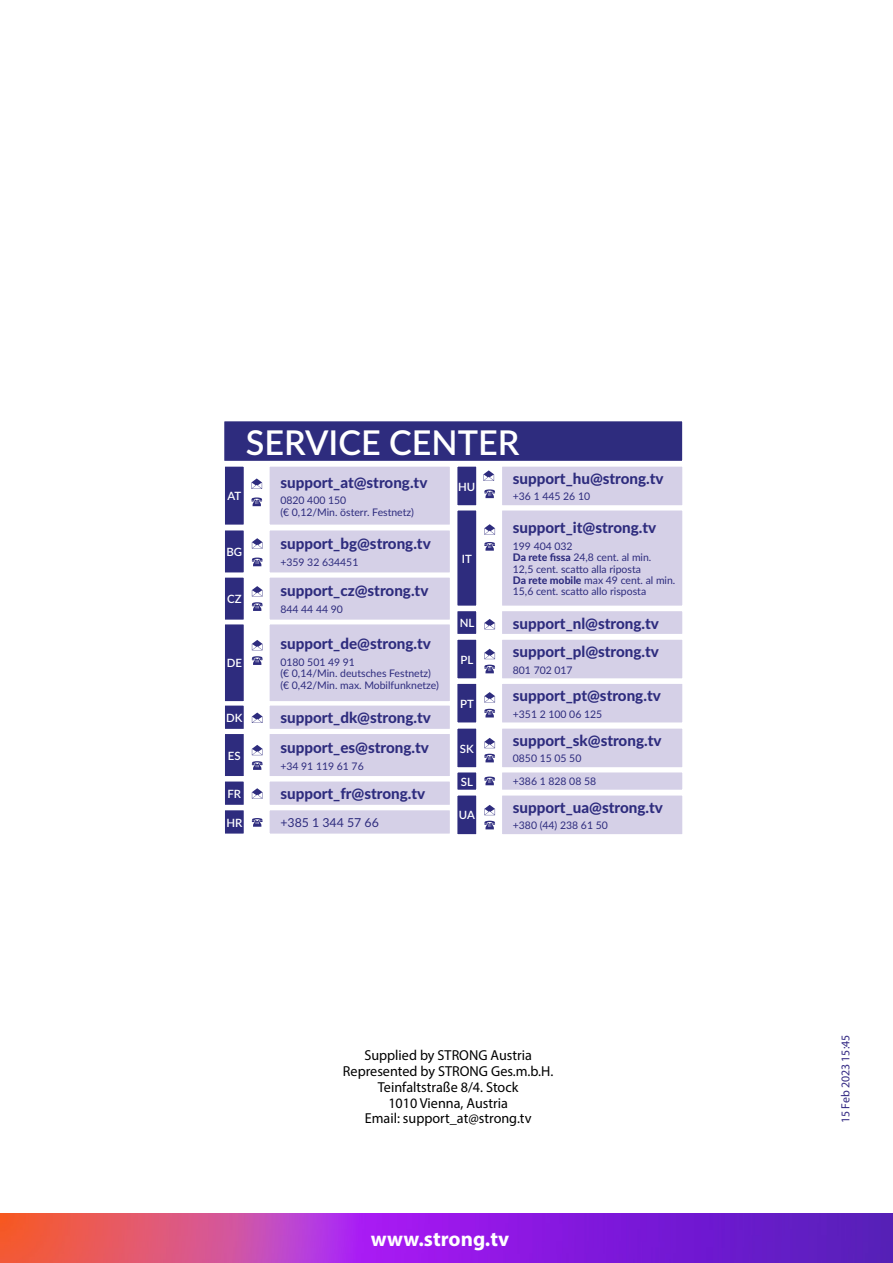
<style>
.page{position:relative;width:893px;height:1263px;background:#fff}
.page>*{position:absolute;margin:0;border:0;box-sizing:border-box;transform-origin:0 0}
.t1{font:600 34.2px "Lato";color:#fff}
.t2{font:700 21px "Myriad Pro";color:#fff}
.t3{font:800 15.15px "Lato";color:#2e2c7e}
.t4{font:14.4px/15.8px "Myriad Pro";color:#000;text-align:center}
.t5{font:12.3px "Lato";color:#2e2c7e}
.t6{font:11.85px "Myriad Pro";color:#312782}
.t7{font:600 11.4px "Lato";color:#fff}
.t8{font:10.5px/11.4px "Lato";color:#2e2c7e}
.s1{font-weight:800}
</style>
<div class="page">
<img style="left:0;top:1213px;width:893px;height:50px">
<div style="left:222px;top:419px;width:462px;height:44px;background:#2e2c7e"></div>
<div style="left:220px;top:417px;width:466px;height:48px;border:4px solid #fff"></div>
<svg style="left:251px;top:478px;width:11px;height:11px"></svg>
<svg style="left:483px;top:470px;width:11px;height:11px"></svg>
<div style="left:223px;top:465px;width:23px;height:61px;background:#2e2c7e"></div>
<div style="left:221px;top:463px;width:27px;height:65px;border:4px solid #fff"></div>
<div style="left:455px;top:465px;width:23px;height:42px;background:#2e2c7e"></div>
<div style="left:454px;top:463px;width:26px;height:46px;border:4px solid #fff"></div>
<div style="left:455px;top:638px;width:23px;height:42px;background:#2e2c7e"></div>
<div style="left:454px;top:636px;width:26px;height:46px;border:4px solid #fff"></div>
<div style="left:455px;top:682px;width:23px;height:42px;background:#2e2c7e"></div>
<div style="left:454px;top:680px;width:26px;height:46px;border:4px solid #fff"></div>
<div style="left:455px;top:727px;width:23px;height:42px;background:#2e2c7e"></div>
<div style="left:454px;top:725px;width:26px;height:46px;border:4px solid #fff"></div>
<div style="left:455px;top:794px;width:23px;height:42px;background:#2e2c7e"></div>
<div style="left:454px;top:792px;width:26px;height:46px;border:4px solid #fff"></div>
<div style="left:455px;top:770px;width:23px;height:22px;background:#2e2c7e"></div>
<div style="left:454px;top:769px;width:26px;height:24px;border:4px solid #fff"></div>
<div style="left:455px;top:609px;width:23px;height:27px;background:#2e2c7e"></div>
<div style="left:454px;top:607px;width:26px;height:31px;border:4px solid #fff"></div>
<div style="left:455px;top:509px;width:23px;height:98px;background:#2e2c7e"></div>
<div style="left:454px;top:507px;width:26px;height:102px;border:4px solid #fff"></div>
<div style="left:223px;top:529px;width:23px;height:45px;background:#2e2c7e"></div>
<div style="left:221px;top:527px;width:27px;height:49px;border:4px solid #fff"></div>
<div style="left:223px;top:732px;width:23px;height:46px;background:#2e2c7e"></div>
<div style="left:221px;top:730px;width:27px;height:50px;border:4px solid #fff"></div>
<div style="left:223px;top:576px;width:23px;height:45px;background:#2e2c7e"></div>
<div style="left:221px;top:574px;width:27px;height:49px;border:4px solid #fff"></div>
<div style="left:223px;top:622px;width:23px;height:81px;background:#2e2c7e"></div>
<div style="left:221px;top:621px;width:27px;height:84px;border:4px solid #fff"></div>
<div style="left:223px;top:704px;width:23px;height:27px;background:#2e2c7e"></div>
<div style="left:221px;top:702px;width:27px;height:31px;border:4px solid #fff"></div>
<div style="left:223px;top:780px;width:23px;height:27px;background:#2e2c7e"></div>
<div style="left:221px;top:778px;width:27px;height:31px;border:4px solid #fff"></div>
<div style="left:223px;top:808px;width:23px;height:27px;background:#2e2c7e"></div>
<div style="left:221px;top:806px;width:27px;height:31px;border:4px solid #fff"></div>
<div style="left:268px;top:465px;width:184px;height:61px;background:#d5d0e7"></div>
<div style="left:266px;top:463px;width:188px;height:65px;border:4px solid #fff"></div>
<div style="left:500px;top:465px;width:184px;height:42px;background:#d5d0e7"></div>
<div style="left:498px;top:463px;width:188px;height:46px;border:4px solid #fff"></div>
<div style="left:500px;top:638px;width:184px;height:42px;background:#d5d0e7"></div>
<div style="left:498px;top:636px;width:188px;height:46px;border:4px solid #fff"></div>
<div style="left:500px;top:682px;width:184px;height:42px;background:#d5d0e7"></div>
<div style="left:498px;top:680px;width:188px;height:46px;border:4px solid #fff"></div>
<div style="left:500px;top:727px;width:184px;height:42px;background:#d5d0e7"></div>
<div style="left:498px;top:725px;width:188px;height:46px;border:4px solid #fff"></div>
<div style="left:500px;top:794px;width:184px;height:42px;background:#d5d0e7"></div>
<div style="left:498px;top:792px;width:188px;height:46px;border:4px solid #fff"></div>
<div style="left:500px;top:770px;width:184px;height:22px;background:#d5d0e7"></div>
<div style="left:498px;top:769px;width:188px;height:24px;border:4px solid #fff"></div>
<div style="left:500px;top:609px;width:184px;height:27px;background:#d5d0e7"></div>
<div style="left:498px;top:607px;width:188px;height:31px;border:4px solid #fff"></div>
<div style="left:500px;top:509px;width:184px;height:98px;background:#d5d0e7"></div>
<div style="left:498px;top:507px;width:188px;height:102px;border:4px solid #fff"></div>
<div style="left:268px;top:529px;width:184px;height:45px;background:#d5d0e7"></div>
<div style="left:266px;top:527px;width:188px;height:49px;border:4px solid #fff"></div>
<div style="left:268px;top:732px;width:184px;height:46px;background:#d5d0e7"></div>
<div style="left:266px;top:730px;width:188px;height:50px;border:4px solid #fff"></div>
<div style="left:268px;top:576px;width:184px;height:45px;background:#d5d0e7"></div>
<div style="left:266px;top:574px;width:188px;height:49px;border:4px solid #fff"></div>
<div style="left:268px;top:622px;width:184px;height:81px;background:#d5d0e7"></div>
<div style="left:266px;top:621px;width:188px;height:84px;border:4px solid #fff"></div>
<div style="left:268px;top:704px;width:184px;height:27px;background:#d5d0e7"></div>
<div style="left:266px;top:702px;width:188px;height:31px;border:4px solid #fff"></div>
<div style="left:268px;top:780px;width:184px;height:27px;background:#d5d0e7"></div>
<div style="left:266px;top:778px;width:188px;height:31px;border:4px solid #fff"></div>
<div style="left:268px;top:808px;width:184px;height:27px;background:#d5d0e7"></div>
<div style="left:266px;top:806px;width:188px;height:31px;border:4px solid #fff"></div>
<svg style="left:484px;top:649px;width:11px;height:10px"></svg>
<svg style="left:484px;top:692px;width:11px;height:10px"></svg>
<svg style="left:484px;top:738px;width:11px;height:10px"></svg>
<svg style="left:484px;top:805px;width:11px;height:10px"></svg>
<svg style="left:484px;top:524px;width:11px;height:11px"></svg>
<svg style="left:484px;top:619px;width:11px;height:10px"></svg>
<svg style="left:252px;top:538px;width:11px;height:11px"></svg>
<svg style="left:252px;top:745px;width:11px;height:10px"></svg>
<svg style="left:252px;top:586px;width:11px;height:10px"></svg>
<svg style="left:252px;top:640px;width:11px;height:10px"></svg>
<svg style="left:252px;top:712px;width:11px;height:11px"></svg>
<svg style="left:252px;top:788px;width:11px;height:11px"></svg>
<svg style="left:251px;top:497px;width:11px;height:9px"></svg>
<svg style="left:484px;top:489px;width:11px;height:9px"></svg>
<svg style="left:484px;top:665px;width:11px;height:8px"></svg>
<svg style="left:484px;top:709px;width:11px;height:8px"></svg>
<svg style="left:484px;top:754px;width:11px;height:8px"></svg>
<svg style="left:484px;top:821px;width:11px;height:8px"></svg>
<svg style="left:484px;top:776px;width:11px;height:9px"></svg>
<svg style="left:484px;top:542px;width:11px;height:9px"></svg>
<svg style="left:252px;top:558px;width:11px;height:8px"></svg>
<svg style="left:252px;top:761px;width:11px;height:9px"></svg>
<svg style="left:252px;top:818px;width:11px;height:9px"></svg>
<svg style="left:252px;top:602px;width:11px;height:9px"></svg>
<svg style="left:252px;top:656px;width:11px;height:9px"></svg>
<h1 class="t1" style="left:246px;top:418px;width:275px">SERVICE CENTER</h1>
<p class="t7" style="left:228px;top:488px;width:15px">AT</p>
<p class="t7" style="left:226px;top:544px;width:17px">BG</p>
<p class="t7" style="left:227px;top:591px;width:16px">CZ</p>
<p class="t7" style="left:227px;top:655px;width:17px">DE</p>
<p class="t7" style="left:226px;top:709px;width:18px">DK</p>
<p class="t7" style="left:228px;top:747px;width:14px">ES</p>
<p class="t7" style="left:228px;top:785px;width:15px">FR</p>
<p class="t7" style="left:226px;top:814px;width:17px">HR</p>
<h3 class="t3" style="left:280px;top:471px;width:149px">support_at@strong.tv</h3>
<p class="t8" style="left:280px;top:494px;width:135px">0820 400 150<br>(€ 0,12/Min. österr. Festnetz)</p>
<h3 class="t3" style="left:280px;top:532px;width:152px">support_bg@strong.tv</h3>
<p class="t8" style="left:280px;top:556px;width:80px">+359 32 634451</p>
<h3 class="t3" style="left:280px;top:580px;width:150px">support_cz@strong.tv</h3>
<p class="t8" style="left:280px;top:603px;width:64px">844 44 44 90</p>
<h3 class="t3" style="left:280px;top:632px;width:152px">support_de@strong.tv</h3>
<p class="t8" style="left:280px;top:656px;width:160px">0180 501 49 91<br>(€ 0,14/Min. deutsches Festnetz) (€ 0,42/Min. max. Mobilfunknetze)</p>
<h3 class="t3" style="left:280px;top:706px;width:152px">support_dk@strong.tv</h3>
<h3 class="t3" style="left:280px;top:736px;width:150px">support_es@strong.tv</h3>
<p class="t8" style="left:280px;top:759px;width:85px">+34 91 119 61 76</p>
<h3 class="t3" style="left:280px;top:782px;width:146px">support_fr@strong.tv</h3>
<p class="t5" style="left:280px;top:814px;width:100px">+385 1 344 57 66</p>
<p class="t7" style="left:458px;top:478px;width:19px">HU</p>
<p class="t7" style="left:462px;top:550px;width:12px">IT</p>
<p class="t7" style="left:460px;top:615px;width:16px">NL</p>
<p class="t7" style="left:461px;top:651px;width:14px">PL</p>
<p class="t7" style="left:460px;top:695px;width:15px">PT</p>
<p class="t7" style="left:460px;top:740px;width:15px">SK</p>
<p class="t7" style="left:461px;top:773px;width:14px">SL</p>
<p class="t7" style="left:459px;top:807px;width:18px">UA</p>
<h3 class="t3" style="left:513px;top:467px;width:152px">support_hu@strong.tv</h3>
<p class="t8" style="left:513px;top:490px;width:79px">+36 1 445 26 10</p>
<h3 class="t3" style="left:513px;top:516px;width:145px">support_it@strong.tv</h3>
<p class="t8" style="left:513px;top:540px;width:164px">199 404 032<br><span class="s1">Da rete fissa</span> 24,8 cent. al min.<br>12,5 cent. scatto alla riposta<br><span class="s1">Da rete mobile</span> max 49 cent. al min.<br>15,6 cent. scatto allo risposta</p>
<h3 class="t3" style="left:513px;top:612px;width:148px">support_nl@strong.tv</h3>
<h3 class="t3" style="left:513px;top:640px;width:148px">support_pl@strong.tv</h3>
<p class="t8" style="left:513px;top:664px;width:61px">801 702 017</p>
<h3 class="t3" style="left:513px;top:684px;width:149px">support_pt@strong.tv</h3>
<p class="t8" style="left:513px;top:708px;width:91px">+351 2 100 06 125</p>
<h3 class="t3" style="left:513px;top:729px;width:150px">support_sk@strong.tv</h3>
<p class="t8" style="left:513px;top:752px;width:70px">0850 15 05 50</p>
<h3 class="t3" style="left:513px;top:796px;width:152px">support_ua@strong.tv</h3>
<p class="t8" style="left:513px;top:819px;width:96px">+380 (44) 238 61 50</p>
<p class="t8" style="left:513px;top:775px;width:85px">+386 1 828 08 58</p>
<h3 class="t4" style="left:343px;top:1047px;width:212px">Supplied by STRONG Austria<br>Represented by STRONG Ges.m.b.H.<br>Teinfaltstraße 8/4. Stock<br>1010 Vienna, Austria<br>Email: support_at@strong.tv</h3>
<h2 class="t2" style="left:371px;top:1225px;width:140px">www.strong.tv</h2>
<p class="t6" style="left:838px;top:1123px;width:90px;rotate:-90deg">15 Feb 2023 15:45</p>
</div>
